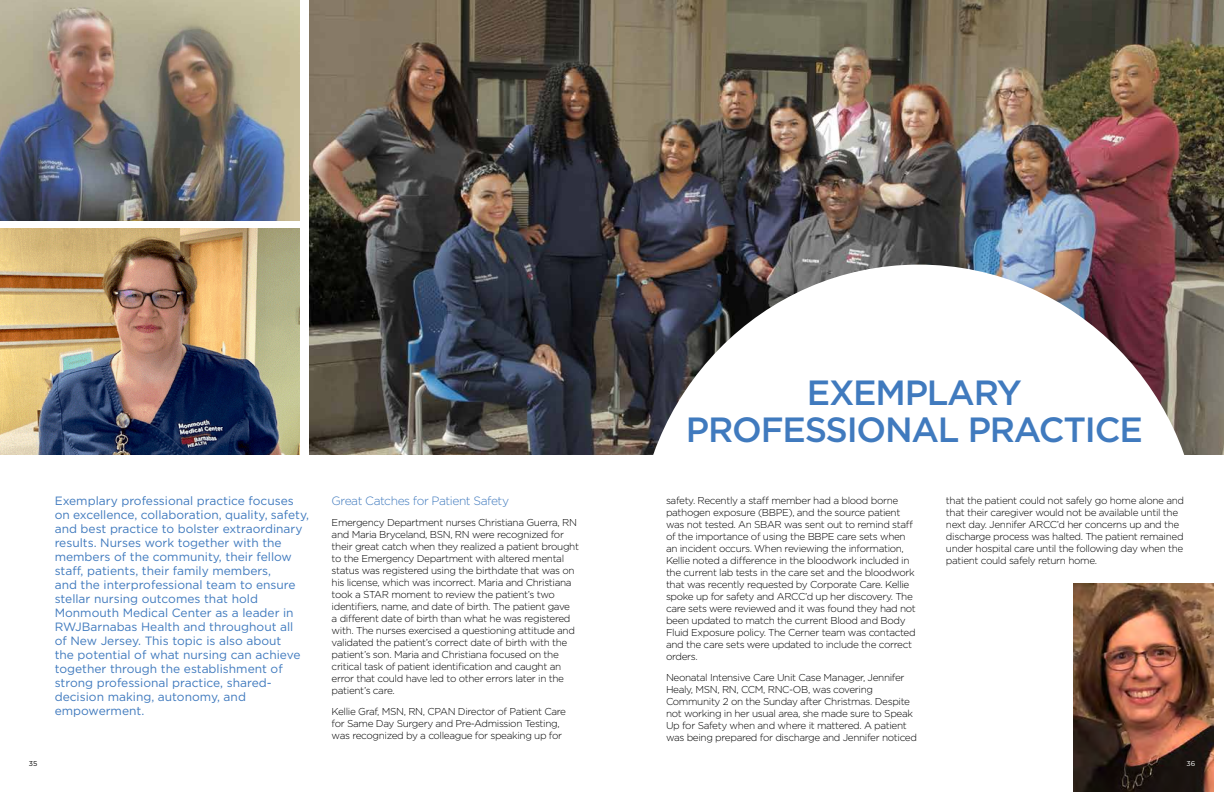
<style>
.page{position:relative;width:1224px;height:792px;background:#fff}
.page>*{position:absolute;margin:0;border:0;box-sizing:border-box;transform-origin:0 0}
.t1{font:500 35px/36px "Gotham";letter-spacing:-.035em;color:#407abe;text-align:center}
.t2{font:12px/14px "Gotham";color:#407abe}
.t3{font:300 12px "Gotham";letter-spacing:-.035em;color:#407abe}
.t4{font:300 10px/12px "Gotham";letter-spacing:-.035em;color:#000}
.t5{font:7px "Gotham";color:#000}
.t6{font:7px "Gotham";color:#fff}
</style>
<div class="page">
<img style="left:310px;top:0;width:914px;height:455px">
<svg style="left:636px;top:265px;width:565px;height:190px"></svg>
<img style="left:1073px;top:583px;width:141px;height:209px">
<img style="left:0;top:229px;width:300px;height:226px">
<img style="left:0;top:0;width:300px;height:220px">
<p class="t5" style="left:29px;top:759px;width:10px">35</p>
<p class="t2" style="left:55px;top:494px;width:256px">Exemplary professional practice focuses on excellence, collaboration, quality, safety, and best practice to bolster extraordinary results. Nurses work together with the members of the community, their fellow staff, patients, their family members,<br>and the interprofessional team to ensure stellar nursing outcomes that hold Monmouth Medical Center as a leader in RWJBarnabas Health and throughout all<br>of New Jersey. This topic is also about<br>the potential of what nursing can achieve together through the establishment of strong professional practice, shared&shy;decision making, autonomy, and empowerment.</p>
<p class="t3" style="left:332px;top:493px;width:179px">Great Catches for Patient Safety</p>
<p class="t4" style="left:332px;top:516px;width:249px">Emergency Department nurses Christiana Guerra, RN and Maria Bryceland, BSN, RN were recognized for their great catch when they realized a patient brought to the Emergency Department with altered mental status was registered using the birthdate that was on his license, which was incorrect. Maria and Christiana took a STAR moment to review the patient’s two identifiers, name, and date of birth. The patient gave<br>a different date of birth than what he was registered with. The nurses exercised a questioning attitude and validated the patient’s correct date of birth with the patient’s son. Maria and Christiana focused on the critical task of patient identification and caught an error that could have led to other errors later in the patient’s care.</p>
<p class="t4" style="left:332px;top:705px;width:236px">Kellie Graf, MSN, RN, CPAN Director of Patient Care for Same Day Surgery and Pre-Admission Testing, was recognized by a colleague for speaking up for</p>
<h1 class="t1" style="left:686px;top:375px;width:458px">EXEMPLARY<br>PROFESSIONAL PRACTICE</h1>
<p class="t4" style="left:666px;top:494px;width:251px">safety. Recently a staff member had a blood borne pathogen exposure (BBPE), and the source patient was not tested. An SBAR was sent out to remind staff of the importance of using the BBPE care sets when an incident occurs. When reviewing the information, Kellie noted a difference in the bloodwork included in the current lab tests in the care set and the bloodwork that was recently requested by Corporate Care. Kellie spoke up for safety and ARCC’d up her discovery. The care sets were reviewed and it was found they had not been updated to match the current Blood and Body Fluid Exposure policy. The Cerner team was contacted and the care sets were updated to include the correct orders.</p>
<p class="t4" style="left:666px;top:671px;width:252px">Neonatal Intensive Care Unit Case Manager, Jennifer Healy, MSN, RN, CCM, RNC-OB, was covering Community 2 on the Sunday after Christmas. Despite not working in her usual area, she made sure to Speak Up for Safety when and where it mattered. A patient was being prepared for discharge and Jennifer noticed</p>
<p class="t4" style="left:946px;top:494px;width:240px">that the patient could not safely go home alone and that their caregiver would not be available until the next day. Jennifer ARCC’d her concerns up and the discharge process was halted. The patient remained under hospital care until the following day when the patient could safely return home.</p>
<p class="t6" style="left:1186px;top:759px;width:10px">36</p>
</div>
